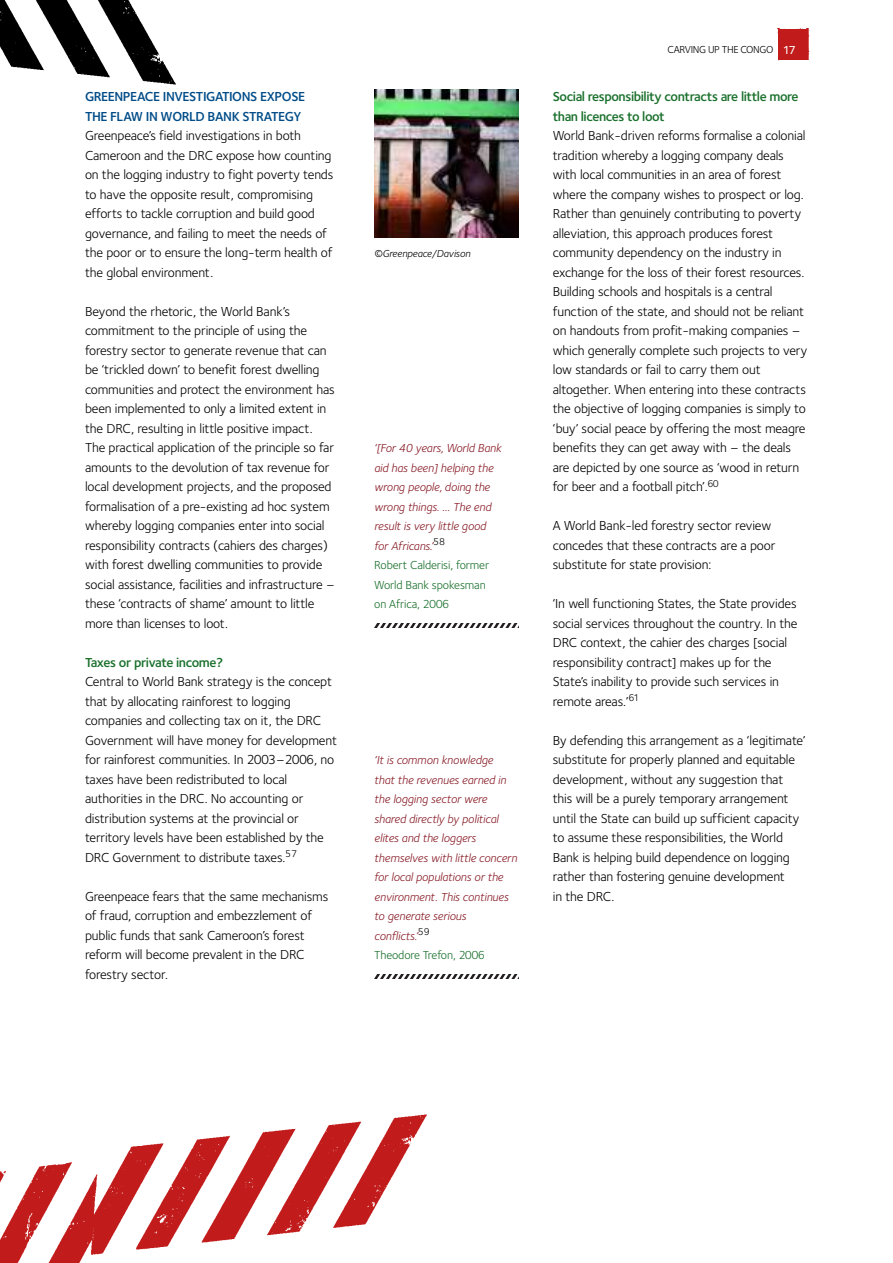
<style>
.page{position:relative;width:893px;height:1263px;background:#fff}
.page>*{position:absolute;margin:0;border:0;box-sizing:border-box;transform-origin:0 0}
.t1{font:13.5px/19.5px "Foundry Sterling";letter-spacing:-.01em;color:#000}
.t2{font:600 13.5px/19.5px "Foundry Sterling";letter-spacing:-.03em;color:#1a702c}
.t3{font:600 13.5px/19.5px "Foundry Sterling";letter-spacing:-.03em;color:#004c88}
.t4{font:italic 12px/19.5px "Foundry Sterling";letter-spacing:-.01em;color:#871a25}
.t5{font:500 12px "Foundry Sterling";color:#fff}
.t6{font:italic 10.5px "Foundry Sterling";letter-spacing:-.01em;color:#000}
.t7{font:10.5px "Foundry Sterling";letter-spacing:-.035em;color:#000}
.s1{font-style:normal;color:#1a702c}
</style>
<div class="page">
<img style="left:0;top:1114px;width:427px;height:149px">
<img style="left:0;top:0;width:176px;height:85px">
<div style="left:778px;top:30px;width:30px;height:30px;background:#c11b1b"></div>
<img style="left:778px;top:28px;width:30px;height:2px">
<img style="left:806px;top:29px;width:4px;height:31px">
<img style="left:374px;top:89px;width:145px;height:149px">
<svg style="left:374px;top:623px;width:145px;height:5px"></svg>
<svg style="left:374px;top:974px;width:145px;height:5px"></svg>
<p class="t3" style="left:85px;top:88px;width:222px">GREENPEACE INVESTIGATIONS EXPOSE<br>THE FLAW IN WORLD BANK STRATEGY</p>
<p class="t1" style="left:85px;top:127px;width:250px">Greenpeace’s field investigations in both Cameroon and the DRC expose how counting on the logging industry to fight poverty tends to have the opposite result, compromising efforts to tackle corruption and build good governance, and failing to meet the needs of the poor or to ensure the long-term health of the global environment.</p>
<p class="t1" style="left:85px;top:302px;width:251px">Beyond the rhetoric, the World Bank’s commitment to the principle of using the forestry sector to generate revenue that can be ‘trickled down’ to benefit forest dwelling communities and protect the environment has been implemented to only a limited extent in the DRC, resulting in little positive impact.<br>The practical application of the principle so far amounts to the devolution of tax revenue for local development projects, and the proposed formalisation of a pre-existing ad hoc system whereby logging companies enter into social responsibility contracts (cahiers des charges) with forest dwelling communities to provide social assistance, facilities and infrastructure – these ‘contracts of shame’ amount to little more than licenses to loot.</p>
<p class="t2" style="left:85px;top:653px;width:140px">Taxes or private income?</p>
<p class="t1" style="left:85px;top:673px;width:254px">Central to World Bank strategy is the concept that by allocating rainforest to logging companies and collecting tax on it, the DRC Government will have money for development for rainforest communities. In 2003–2006, no taxes have been redistributed to local authorities in the DRC. No accounting or distribution systems at the provincial or territory levels have been established by the DRC Government to distribute taxes.<sup>57</sup></p>
<p class="t1" style="left:85px;top:887px;width:245px">Greenpeace fears that the same mechanisms of fraud, corruption and embezzlement of public funds that sank Cameroon’s forest reform will become prevalent in the DRC forestry sector.</p>
<p class="t6" style="left:374px;top:249px;width:98px">©Greenpeace/Davison</p>
<p class="t4" style="left:374px;top:439px;width:129px">‘[For 40 years, World Bank aid has been] helping the wrong people, doing the wrong things. … The end result is very little good for Africans.’<sup>58<br></sup><span class="s1">Robert Calderisi, former<br>World Bank spokesman<br>on Africa, 2006</span></p>
<p class="t4" style="left:374px;top:751px;width:144px">‘It is common knowledge<br>that the revenues earned in the logging sector were shared directly by political elites and the loggers themselves with little concern for local populations or the environment. This continues to generate serious conflicts.’<sup>59<br></sup><span class="s1">Theodore Trefon, 2006</span></p>
<p class="t7" style="left:667px;top:46px;width:107px">CARVING UP THE CONGO</p>
<p class="t5" style="left:783px;top:45px;width:15px">17</p>
<p class="t2" style="left:553px;top:88px;width:247px">Social responsibility contracts are little more than licences to loot</p>
<p class="t1" style="left:553px;top:127px;width:256px">World Bank-driven reforms formalise a colonial tradition whereby a logging company deals with local communities in an area of forest where the company wishes to prospect or log.<br>Rather than genuinely contributing to poverty alleviation, this approach produces forest community dependency on the industry in exchange for the loss of their forest resources.<br>Building schools and hospitals is a central function of the state, and should not be reliant on handouts from profit-making companies – which generally complete such projects to very low standards or fail to carry them out altogether. When entering into these contracts the objective of logging companies is simply to ‘buy’ social peace by offering the most meagre benefits they can get away with – the deals are depicted by one source as ‘wood in return for beer and a football pitch’.<sup>60</sup></p>
<p class="t1" style="left:553px;top:517px;width:224px">A World Bank-led forestry sector review concedes that these contracts are a poor substitute for state provision:</p>
<p class="t1" style="left:553px;top:595px;width:246px">‘In well functioning States, the State provides social services throughout the country. In the DRC context, the cahier des charges [social responsibility contract] makes up for the State’s inability to provide such services in remote areas.’<sup>61</sup></p>
<p class="t1" style="left:553px;top:731px;width:254px">By defending this arrangement as a ‘legitimate’ substitute for properly planned and equitable development, without any suggestion that this will be a purely temporary arrangement until the State can build up sufficient capacity to assume these responsibilities, the World Bank is helping build dependence on logging rather than fostering genuine development<br>in the DRC.</p>
</div>
